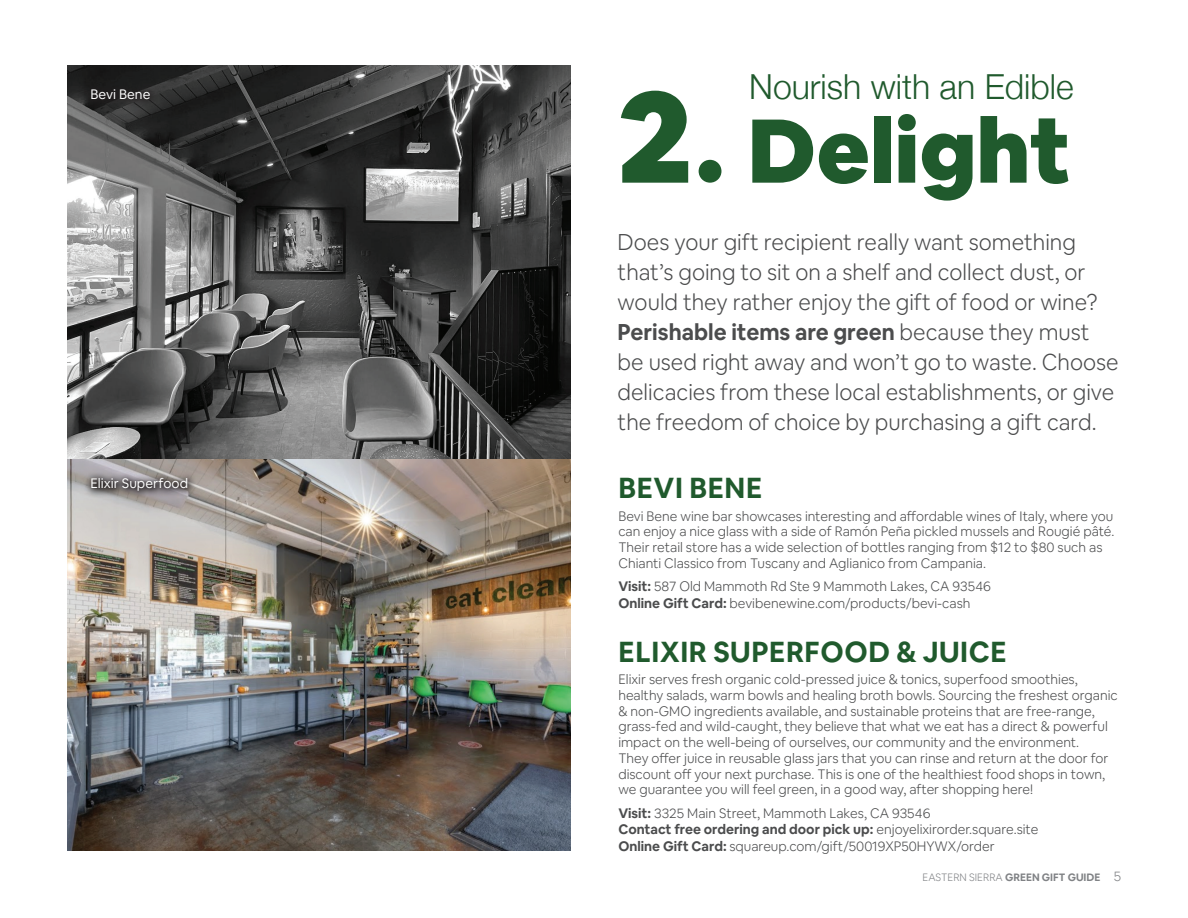
<style>
.page{position:relative;width:1188px;height:918px;background:#fff}
.page>*{position:absolute;margin:0;border:0;box-sizing:border-box;transform-origin:0 0}
.t1{font:900 130.5px "Airbnb Cereal App";color:#205a2d}
.t2{font:900 88.8px "Airbnb Cereal App";color:#205a2d}
.t3{font:300 34.5px "Helvetica Neue";color:#205a2d}
.t4{font:700 28.5px "Airbnb Cereal App";letter-spacing:.02em;color:#205a2d}
.t5{font:300 22.5px/30px "Airbnb Cereal App";color:#4b4c4d}
.t6{font:300 13.5px/15.8px "Airbnb Cereal App";color:#4b4c4d}
.t7{font:13.5px "Airbnb Cereal App";color:#fff}
.t8{font:700 10.5px "Airbnb Cereal App";color:#808285}
.s1{font-weight:700}
.s2{font-weight:300}
.s3{font-weight:300;font-size:13.5px}
</style>
<div class="page">
<div style="left:699px;top:160px;width:22px;height:23px;background:#205a2d;border-radius:50%"></div>
<img style="left:68px;top:65px;width:502px;height:785px">
<svg style="left:84px;top:83px;width:75px;height:25px;background:#262525"></svg>
<svg style="left:84px;top:471px;width:113px;height:29px;background:#888384"></svg>
<p class="t7" style="left:90px;top:86px;width:62px">Bevi Bene</p>
<p class="t7" style="left:90px;top:476px;width:99px">Elixir Superfood</p>
<h1 class="t1" style="left:618px;top:53px;width:77px">2</h1>
<h3 class="t3" style="left:749px;top:66px;width:326px">Nourish with an Edible</h3>
<h2 class="t2" style="left:747px;top:94px;width:324px">Delight</h2>
<p class="t5" style="left:618px;top:227px;width:503px">Does your gift recipient really want something that’s going to sit on a shelf and collect dust, or would they rather enjoy the gift of food or wine?<br><span class="s1">Perishable items are green</span> because they must be used right away and won’t go to waste. Choose delicacies from these local establishments, or give the freedom of choice by purchasing a gift card.</p>
<h3 class="t4" style="left:619px;top:470px;width:145px">BEVI BENE</h3>
<p class="t6" style="left:618px;top:508px;width:498px">Bevi Bene wine bar showcases interesting and affordable wines of Italy, where you can enjoy a nice glass with a side of Ramón Peña pickled mussels and Rougié pâté.<br>Their retail store has a wide selection of bottles ranging from $12 to $80 such as Chianti Classico from Tuscany and Aglianico from Campania.</p>
<p class="t6" style="left:618px;top:578px;width:374px;line-height:16.5px"><span class="s1">Visit:</span> 587 Old Mammoth Rd Ste 9 Mammoth Lakes, CA 93546<br><span class="s1">Online Gift Card:</span> bevibenewine.com/products/bevi-cash</p>
<h3 class="t4" style="left:619px;top:634px;width:390px">ELIXIR SUPERFOOD &amp; JUICE</h3>
<p class="t6" style="left:618px;top:672px;width:501px">Elixir serves fresh organic cold-pressed juice &amp; tonics, superfood smoothies, healthy salads, warm bowls and healing broth bowls. Sourcing the freshest organic &amp; non-GMO ingredients available, and sustainable proteins that are free-range, grass-fed and wild-caught, they believe that what we eat has a direct &amp; powerful impact on the well-being of ourselves, our community and the environment.<br>They offer juice in reusable glass jars that you can rinse and return at the door for discount off your next purchase. This is one of the healthiest food shops in town, we guarantee you will feel green, in a good way, after shopping here!</p>
<p class="t6" style="left:618px;top:805px;width:422px;line-height:16.5px"><span class="s1">Visit:</span> 3325 Main Street, Mammoth Lakes, CA 93546<br><span class="s1">Contact free ordering and door pick up:</span> enjoyelixirorder.square.site<br><span class="s1">Online Gift Card:</span> squareup.com/gift/50019XP50HYWX/order</p>
<p class="t8" style="left:923px;top:871px;width:200px"><span class="s2">EASTERN SIERRA</span> GREEN GIFT GUIDE <span class="s3">5</span></p>
</div>
